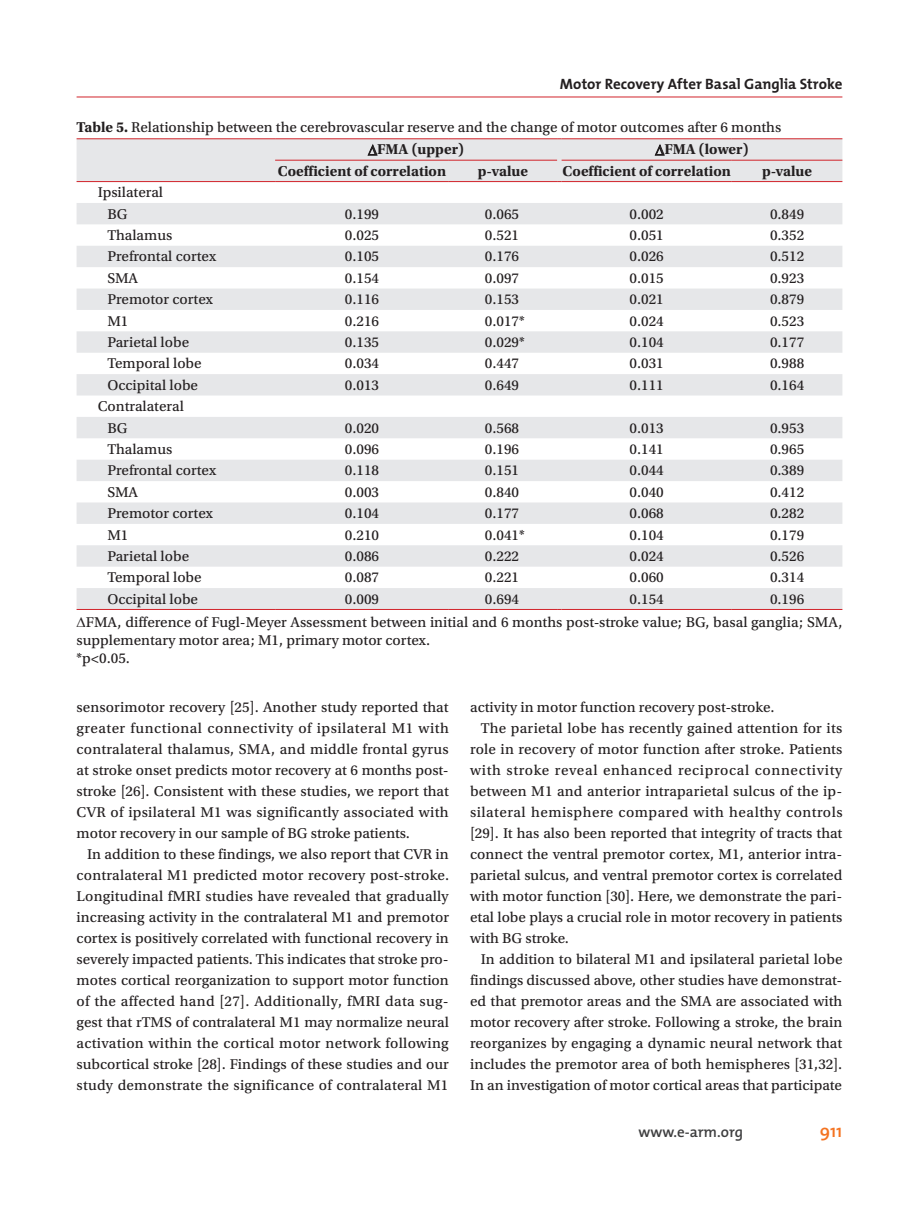
<style>
.page{position:relative;width:919px;height:1217px;background:#fff}
.page>*{position:absolute;margin:0;border:0;box-sizing:border-box;transform-origin:0 0}
.t1{font:600 18px "The Mix";color:#f47321}
.바탕글{font:15px/21px "Utopia Std Capt";color:#231f20;text-align:justify}
.표{font:15px/18px "Utopia Std Capt";color:#231f20}
.표1라인{font:700 15px "Utopia Std";color:#231f20}
.t2{font:700 15px "The Mix";color:#231f20}
.t3{font:600 15px "The Mix";color:#3e3e3f}
.s1{font-family:"Utopia Std";font-weight:700}
</style>
<div class="page">
<hr style="left:77px;top:97px;width:765px;height:1px;background:#d1232a">
<svg style="left:77px;top:139px;width:765px;height:470px;fill:#e6e7e9"></svg>
<hr style="left:275px;top:160px;width:174px;height:1px;background:#d1232a">
<hr style="left:449px;top:160px;width:108px;height:1px;background:#d1232a">
<hr style="left:561px;top:160px;width:170px;height:1px;background:#d1232a">
<hr style="left:731px;top:160px;width:111px;height:1px;background:#d1232a">
<hr style="left:77px;top:138px;width:198px;height:1px;background:#d1232a">
<hr style="left:275px;top:138px;width:174px;height:1px;background:#d1232a">
<hr style="left:449px;top:138px;width:108px;height:1px;background:#d1232a">
<hr style="left:561px;top:138px;width:170px;height:1px;background:#d1232a">
<hr style="left:731px;top:138px;width:111px;height:1px;background:#d1232a">
<hr style="left:77px;top:181px;width:198px;height:1px;background:#d1232a">
<hr style="left:275px;top:181px;width:174px;height:1px;background:#d1232a">
<hr style="left:449px;top:181px;width:108px;height:1px;background:#d1232a">
<hr style="left:561px;top:181px;width:170px;height:1px;background:#d1232a">
<hr style="left:731px;top:181px;width:111px;height:1px;background:#d1232a">
<hr style="left:77px;top:609px;width:198px;height:1px;background:#d1232a">
<hr style="left:275px;top:609px;width:174px;height:1px;background:#d1232a">
<hr style="left:449px;top:609px;width:108px;height:1px;background:#d1232a">
<hr style="left:561px;top:609px;width:170px;height:1px;background:#d1232a">
<hr style="left:731px;top:609px;width:111px;height:1px;background:#d1232a">
<svg style="left:367px;top:144px;width:10px;height:12px"></svg>
<svg style="left:654px;top:144px;width:10px;height:12px"></svg>
<p class="t2" style="left:560px;top:71px;width:284px">Motor Recovery After Basal Ganglia Stroke</p>
<p class="표" style="left:77px;top:118px;width:706px"><span class="s1">Table 5.</span> Relationship between the cerebrovascular reserve and the change of motor outcomes after 6 months</p>
<p class="표1라인" style="left:377px;top:141px;width:88px">FMA (upper)</p>
<p class="표1라인" style="left:664px;top:141px;width:86px">FMA (lower)</p>
<p class="표1라인" style="left:278px;top:162px;width:170px">Coefficient of correlation</p>
<p class="표1라인" style="left:478px;top:162px;width:52px">p-value</p>
<p class="표1라인" style="left:562px;top:162px;width:170px">Coefficient of correlation</p>
<p class="표1라인" style="left:762px;top:162px;width:52px">p-value</p>
<p class="표" style="left:98px;top:184px;width:67px">Ipsilateral</p>
<p class="표" style="left:107px;top:205px;width:22px">BG</p>
<p class="표" style="left:345px;top:205px;width:36px">0.199</p>
<p class="표" style="left:485px;top:205px;width:36px">0.065</p>
<p class="표" style="left:629px;top:205px;width:36px">0.002</p>
<p class="표" style="left:770px;top:205px;width:36px">0.849</p>
<p class="표" style="left:107px;top:226px;width:66px">Thalamus</p>
<p class="표" style="left:345px;top:226px;width:36px">0.025</p>
<p class="표" style="left:485px;top:226px;width:36px">0.521</p>
<p class="표" style="left:629px;top:226px;width:36px">0.051</p>
<p class="표" style="left:770px;top:226px;width:36px">0.352</p>
<p class="표" style="left:107px;top:248px;width:110px">Prefrontal cortex</p>
<p class="표" style="left:345px;top:248px;width:36px">0.105</p>
<p class="표" style="left:485px;top:248px;width:36px">0.176</p>
<p class="표" style="left:629px;top:248px;width:36px">0.026</p>
<p class="표" style="left:770px;top:248px;width:36px">0.512</p>
<p class="표" style="left:107px;top:269px;width:32px">SMA</p>
<p class="표" style="left:345px;top:269px;width:36px">0.154</p>
<p class="표" style="left:485px;top:269px;width:36px">0.097</p>
<p class="표" style="left:629px;top:269px;width:36px">0.015</p>
<p class="표" style="left:770px;top:269px;width:36px">0.923</p>
<p class="표" style="left:107px;top:290px;width:107px">Premotor cortex</p>
<p class="표" style="left:345px;top:290px;width:36px">0.116</p>
<p class="표" style="left:485px;top:290px;width:36px">0.153</p>
<p class="표" style="left:629px;top:290px;width:36px">0.021</p>
<p class="표" style="left:770px;top:290px;width:36px">0.879</p>
<p class="표" style="left:107px;top:312px;width:23px">M1</p>
<p class="표" style="left:345px;top:312px;width:36px">0.216</p>
<p class="표" style="left:485px;top:312px;width:41px">0.017*</p>
<p class="표" style="left:629px;top:312px;width:36px">0.024</p>
<p class="표" style="left:770px;top:312px;width:36px">0.523</p>
<p class="표" style="left:107px;top:333px;width:83px">Parietal lobe</p>
<p class="표" style="left:345px;top:333px;width:36px">0.135</p>
<p class="표" style="left:485px;top:333px;width:41px">0.029*</p>
<p class="표" style="left:629px;top:333px;width:36px">0.104</p>
<p class="표" style="left:770px;top:333px;width:36px">0.177</p>
<p class="표" style="left:107px;top:355px;width:96px">Temporal lobe</p>
<p class="표" style="left:345px;top:355px;width:36px">0.034</p>
<p class="표" style="left:485px;top:355px;width:36px">0.447</p>
<p class="표" style="left:629px;top:355px;width:36px">0.031</p>
<p class="표" style="left:770px;top:355px;width:36px">0.988</p>
<p class="표" style="left:107px;top:376px;width:92px">Occipital lobe</p>
<p class="표" style="left:345px;top:376px;width:36px">0.013</p>
<p class="표" style="left:485px;top:376px;width:36px">0.649</p>
<p class="표" style="left:629px;top:376px;width:36px">0.111</p>
<p class="표" style="left:770px;top:376px;width:36px">0.164</p>
<p class="표" style="left:98px;top:397px;width:87px">Contralateral</p>
<p class="표" style="left:107px;top:419px;width:22px">BG</p>
<p class="표" style="left:345px;top:419px;width:36px">0.020</p>
<p class="표" style="left:485px;top:419px;width:36px">0.568</p>
<p class="표" style="left:629px;top:419px;width:36px">0.013</p>
<p class="표" style="left:770px;top:419px;width:36px">0.953</p>
<p class="표" style="left:107px;top:440px;width:66px">Thalamus</p>
<p class="표" style="left:345px;top:440px;width:36px">0.096</p>
<p class="표" style="left:485px;top:440px;width:36px">0.196</p>
<p class="표" style="left:629px;top:440px;width:36px">0.141</p>
<p class="표" style="left:770px;top:440px;width:36px">0.965</p>
<p class="표" style="left:107px;top:461px;width:110px">Prefrontal cortex</p>
<p class="표" style="left:345px;top:461px;width:36px">0.118</p>
<p class="표" style="left:485px;top:461px;width:36px">0.151</p>
<p class="표" style="left:629px;top:461px;width:36px">0.044</p>
<p class="표" style="left:770px;top:461px;width:36px">0.389</p>
<p class="표" style="left:107px;top:483px;width:32px">SMA</p>
<p class="표" style="left:345px;top:483px;width:36px">0.003</p>
<p class="표" style="left:485px;top:483px;width:36px">0.840</p>
<p class="표" style="left:629px;top:483px;width:36px">0.040</p>
<p class="표" style="left:770px;top:483px;width:36px">0.412</p>
<p class="표" style="left:107px;top:504px;width:107px">Premotor cortex</p>
<p class="표" style="left:345px;top:504px;width:36px">0.104</p>
<p class="표" style="left:485px;top:504px;width:36px">0.177</p>
<p class="표" style="left:629px;top:504px;width:36px">0.068</p>
<p class="표" style="left:770px;top:504px;width:36px">0.282</p>
<p class="표" style="left:107px;top:526px;width:23px">M1</p>
<p class="표" style="left:345px;top:526px;width:36px">0.210</p>
<p class="표" style="left:485px;top:526px;width:41px">0.041*</p>
<p class="표" style="left:629px;top:526px;width:36px">0.104</p>
<p class="표" style="left:770px;top:526px;width:36px">0.179</p>
<p class="표" style="left:107px;top:547px;width:83px">Parietal lobe</p>
<p class="표" style="left:345px;top:547px;width:36px">0.086</p>
<p class="표" style="left:485px;top:547px;width:36px">0.222</p>
<p class="표" style="left:629px;top:547px;width:36px">0.024</p>
<p class="표" style="left:770px;top:547px;width:36px">0.526</p>
<p class="표" style="left:107px;top:568px;width:96px">Temporal lobe</p>
<p class="표" style="left:345px;top:568px;width:36px">0.087</p>
<p class="표" style="left:485px;top:568px;width:36px">0.221</p>
<p class="표" style="left:629px;top:568px;width:36px">0.060</p>
<p class="표" style="left:770px;top:568px;width:36px">0.314</p>
<p class="표" style="left:107px;top:590px;width:92px">Occipital lobe</p>
<p class="표" style="left:345px;top:590px;width:36px">0.009</p>
<p class="표" style="left:485px;top:590px;width:36px">0.694</p>
<p class="표" style="left:629px;top:590px;width:36px">0.154</p>
<p class="표" style="left:770px;top:590px;width:36px">0.196</p>
<p class="표" style="left:77px;top:613px;width:767px;text-indent:9px">FMA, difference of Fugl-Meyer Assessment between initial and 6 months post-stroke value; BG, basal ganglia; SMA, supplementary motor area; M1, primary motor cortex.</p>
<p class="표" style="left:77px;top:649px;width:55px">*p&lt;0.05.</p>
<p class="바탕글" style="left:77px;top:696px;width:374px">sensorimotor recovery [25]. Another study reported that greater functional connectivity of ipsilateral M1 with contralateral thalamus, SMA, and middle frontal gyrus at stroke onset predicts motor recovery at 6 months post&shy;stroke [26]. Consistent with these studies, we report that CVR of ipsilateral M1 was significantly associated with motor recovery in our sample of BG stroke patients.</p>
<p class="바탕글" style="left:77px;top:843px;width:374px;text-indent:11px">In addition to these findings, we also report that CVR in contralateral M1 predicted motor recovery post-stroke.<br>Longitudinal fMRI studies have revealed that gradually increasing activity in the contralateral M1 and premotor cortex is positively correlated with functional recovery in severely impacted patients. This indicates that stroke pro&shy;motes cortical reorganization to support motor function of the affected hand [27]. Additionally, fMRI data sug&shy;gest that rTMS of contralateral M1 may normalize neural activation within the cortical motor network following subcortical stroke [28]. Findings of these studies and our study demonstrate the significance of contralateral M1</p>
<p class="바탕글" style="left:470px;top:696px;width:306px">activity in motor function recovery post-stroke.</p>
<p class="바탕글" style="left:470px;top:717px;width:374px;text-indent:11px">The parietal lobe has recently gained attention for its role in recovery of motor function after stroke. Patients with stroke reveal enhanced reciprocal connectivity between M1 and anterior intraparietal sulcus of the ip&shy;silateral hemisphere compared with healthy controls [29]. It has also been reported that integrity of tracts that connect the ventral premotor cortex, M1, anterior intra&shy;parietal sulcus, and ventral premotor cortex is correlated with motor function [30]. Here, we demonstrate the pari&shy;etal lobe plays a crucial role in motor recovery in patients with BG stroke.</p>
<p class="바탕글" style="left:470px;top:948px;width:374px;text-indent:11px">In addition to bilateral M1 and ipsilateral parietal lobe findings discussed above, other studies have demonstrat&shy;ed that premotor areas and the SMA are associated with motor recovery after stroke. Following a stroke, the brain reorganizes by engaging a dynamic neural network that includes the premotor area of both hemispheres [31,32].<br>In an investigation of motor cortical areas that participate</p>
<p class="t3" style="left:638px;top:1118px;width:106px">www.e-arm.org</p>
<p class="t1" style="left:819px;top:1115px;width:24px">911</p>
</div>
